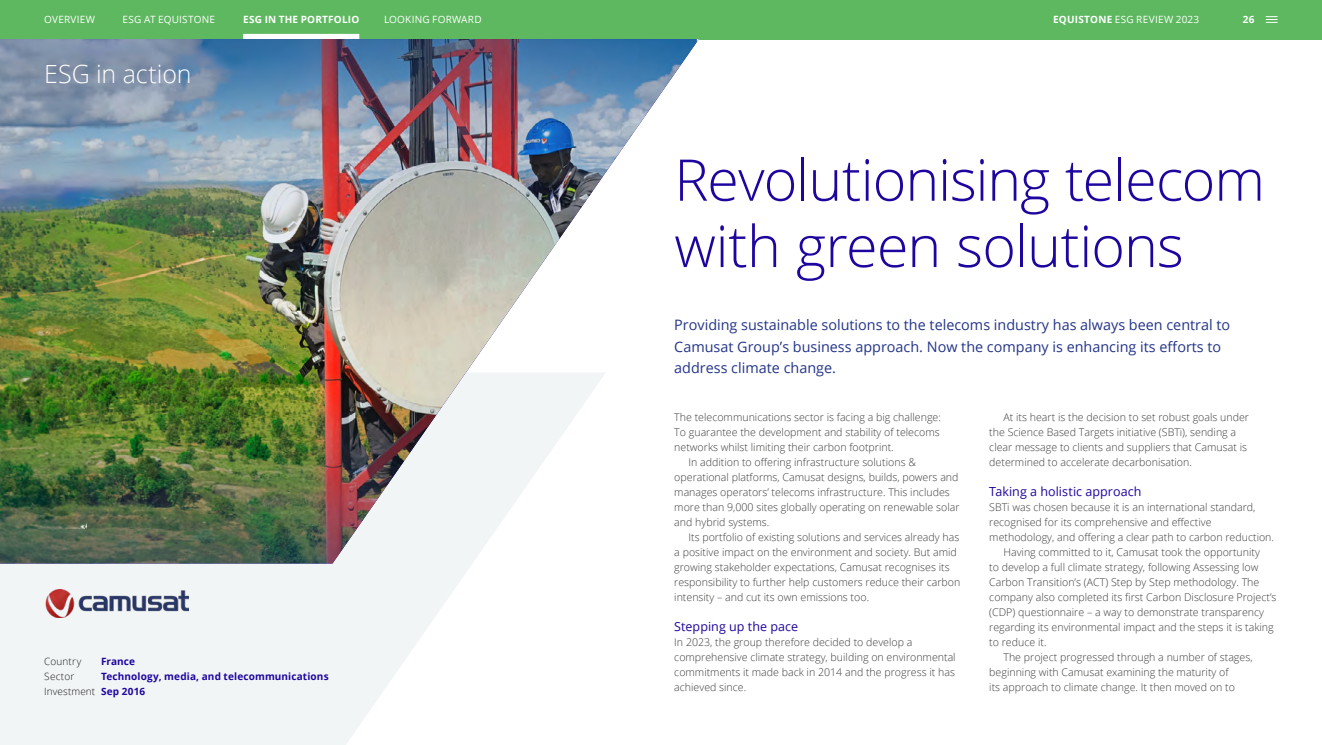
<style>
.page{position:relative;width:1322px;height:745px;background:#fff}
.page>*{position:absolute;margin:0;border:0;box-sizing:border-box;transform-origin:0 0}
.t1{font:300 57.5px/66.2px "Open Sans";letter-spacing:-.015em;color:#1d069f}
.t2{font:300 25px "Open Sans";letter-spacing:-.005em;color:#fff}
.t3{font:14.38px/21.2px "Open Sans";color:#243588}
.t4{font:12.5px "Open Sans";letter-spacing:.005em;color:#1d069f}
.t5{font:300 10.62px/15px "Open Sans";color:#3c3c3b}
.t6{font:700 10px/15.2px "Open Sans";letter-spacing:.015em;color:#1d069f}
.t7{font:10px "Open Sans";letter-spacing:.02em;color:#fff}
.t8{font:700 10px "Open Sans";letter-spacing:.02em;color:#fff}
.t9{font:300 10px "Open Sans";letter-spacing:.015em;color:#1a1a1a}
.s1{font-weight:700}
.s2{font-weight:300;color:#1a1a1a}
</style>
<div class="page">
<div style="left:0;top:0;width:1322px;height:39px;background:#5db860"></div>
<div style="left:243px;top:34px;width:116px;height:11px;background:#fff"></div>
<svg style="left:0;top:563px;width:472px;height:181px;fill:#f2f5f6"></svg>
<img style="left:0;top:39px;width:699px;height:524px">
<img style="left:44px;top:589px;width:144px;height:27px">
<svg style="left:1266px;top:16px;width:11px;height:7px"></svg>
<p class="t7" style="left:44px;top:13px;width:52px">OVERVIEW</p>
<p class="t7" style="left:123px;top:13px;width:94px">ESG AT EQUISTONE</p>
<p class="t8" style="left:243px;top:12px;width:117px">ESG IN THE PORTFOLIO</p>
<p class="t7" style="left:384px;top:12px;width:99px">LOOKING FORWARD</p>
<p class="t7" style="left:1053px;top:13px;width:148px"><span class="s1">EQUISTONE</span> ESG REVIEW 2023</p>
<p class="t8" style="left:1243px;top:12px;width:13px">26</p>
<h2 class="t2" style="left:44px;top:57px;width:149px">ESG in action</h2>
<p class="t9" style="left:44px;top:653px;width:38px">Country</p>
<p class="t6" style="left:101px;top:652px;width:36px">France</p>
<p class="t9" style="left:44px;top:669px;width:31px">Sector</p>
<p class="t6" style="left:44px;top:668px;width:286px;text-indent:57px">Technology, media, and telecommunications<br><span class="s2">Investment</span> Sep 2016</p>
<h1 class="t1" style="left:674px;top:145px;width:592px">Revolutionising telecom with green solutions</h1>
<h3 class="t3" style="left:674px;top:314px;width:557px">Providing sustainable solutions to the telecoms industry has always been central to<br>Camusat Group’s business approach. Now the company is enhancing its efforts to address climate change.</h3>
<p class="t5" style="left:989px;top:408px;width:261px;text-indent:14px">At its heart is the decision to set robust goals under the Science Based Targets initiative (SBTi), sending a clear message to clients and suppliers that Camusat is determined to accelerate decarbonisation.</p>
<p class="t4" style="left:989px;top:482px;width:154px">Taking a holistic approach</p>
<p class="t5" style="left:989px;top:498px;width:268px">SBTi was chosen because it is an international standard,</p>
<p class="t5" style="left:989px;top:513px;width:224px">recognised for its comprehensive and effective</p>
<p class="t5" style="left:989px;top:528px;width:286px">methodology, and offering a clear path to carbon reduction.</p>
<p class="t5" style="left:1003px;top:543px;width:258px">Having committed to it, Camusat took the opportunity</p>
<p class="t5" style="left:989px;top:558px;width:271px">to develop a full climate strategy, following Assessing low</p>
<p class="t5" style="left:989px;top:573px;width:272px">Carbon Transition’s (ACT) Step by Step methodology. The</p>
<p class="t5" style="left:989px;top:588px;width:289px">company also completed its first Carbon Disclosure Project’s</p>
<p class="t5" style="left:989px;top:603px;width:276px">(CDP) questionnaire – a way to demonstrate transparency</p>
<p class="t5" style="left:989px;top:618px;width:286px">regarding its environmental impact and the steps it is taking</p>
<p class="t5" style="left:989px;top:633px;width:59px">to reduce it.</p>
<p class="t5" style="left:1003px;top:648px;width:251px">The project progressed through a number of stages,</p>
<p class="t5" style="left:989px;top:663px;width:241px">beginning with Camusat examining the maturity of</p>
<p class="t5" style="left:989px;top:678px;width:247px">its approach to climate change. It then moved on to</p>
<p class="t5" style="left:674px;top:408px;width:268px">The telecommunications sector is facing a big challenge:</p>
<p class="t5" style="left:674px;top:423px;width:267px">To guarantee the development and stability of telecoms</p>
<p class="t5" style="left:674px;top:438px;width:221px">networks whilst limiting their carbon footprint.</p>
<p class="t5" style="left:688px;top:453px;width:229px">In addition to offering infrastructure solutions &amp;</p>
<p class="t5" style="left:674px;top:468px;width:286px">operational platforms, Camusat designs, builds, powers and</p>
<p class="t5" style="left:674px;top:483px;width:277px">manages operators’ telecoms infrastructure. This includes</p>
<p class="t5" style="left:674px;top:498px;width:287px">more than 9,000 sites globally operating on renewable solar</p>
<p class="t5" style="left:674px;top:513px;width:97px">and hybrid systems.</p>
<p class="t5" style="left:688px;top:528px;width:272px">Its portfolio of existing solutions and services already has</p>
<p class="t5" style="left:674px;top:543px;width:284px">a positive impact on the environment and society. But amid</p>
<p class="t5" style="left:674px;top:558px;width:277px">growing stakeholder expectations, Camusat recognises its</p>
<p class="t5" style="left:674px;top:573px;width:287px">responsibility to further help customers reduce their carbon</p>
<p class="t5" style="left:674px;top:588px;width:196px">intensity – and cut its own emissions too.</p>
<p class="t4" style="left:674px;top:617px;width:125px">Stepping up the pace</p>
<p class="t5" style="left:674px;top:633px;width:283px">In 2023, the group therefore decided to develop a comprehensive climate strategy, building on environmental commitments it made back in 2014 and the progress it has achieved since.</p>
</div>
